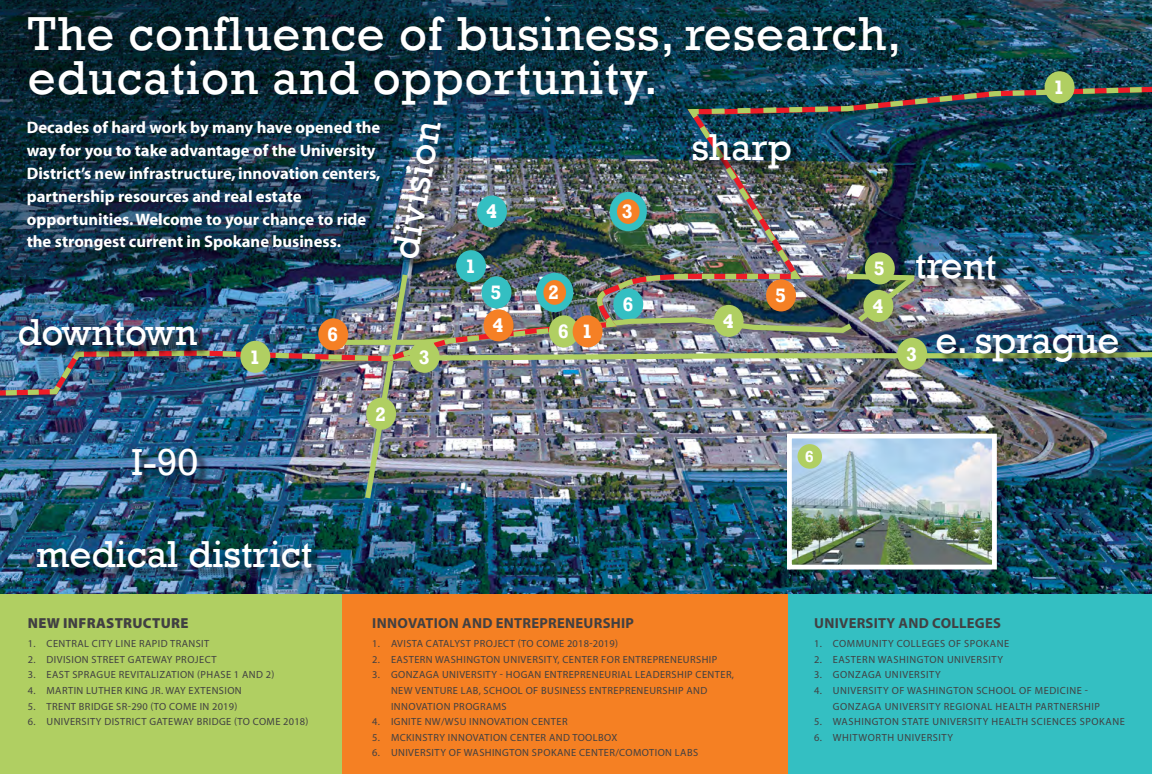
<style>
.page{position:relative;width:1152px;height:774px;background:#fff}
.page>*{position:absolute;margin:0;border:0;box-sizing:border-box;transform-origin:0 0}
.t1{font:48.9px/43.7px "Rockwell";letter-spacing:.02em;color:#fff}
.t2{font:38.5px "Rockwell";color:#fff}
.t3{font:700 20px "Rockwell";color:#fff}
.t4{font:700 16.6px/22.9px "Myriad";color:#fff}
.t5{font:700 16.4px "Rockwell";color:#fff}
.t6{font:700 14.6px "Myriad Pro";letter-spacing:.02em;color:#414042}
.t7{font:900 14.6px "Myriad Pro";letter-spacing:.02em;color:#414042}
.t8{font:10.4px/15.6px "Myriad Pro";letter-spacing:.04em;color:#414042}
</style>
<div class="page">
<div style="left:0;top:589px;width:342px;height:185px;background:#b0cf62"></div>
<div style="left:342px;top:589px;width:447px;height:185px;background:#f58023"></div>
<div style="left:789px;top:589px;width:363px;height:185px;background:#34bfc2"></div>
<img style="left:0;top:399px;width:1152px;height:195px">
<img style="left:0;top:0;width:1152px;height:84px">
<img style="left:793px;top:504px;width:198px;height:59px">
<div style="left:787px;top:434px;width:210px;height:135px;border:5px solid #fff"></div>
<div style="left:134px;top:450px;width:76px;height:39px;background:#000;opacity:.75"></div>
<div style="left:39px;top:543px;width:285px;height:37px;background:#000;opacity:.75"></div>
<img style="left:211px;top:399px;width:941px;height:105px">
<img style="left:0;top:84px;width:1152px;height:315px">
<div style="left:410px;top:341px;width:30px;height:32px;background:#b0cf62;border-radius:50%"></div>
<div style="left:484px;top:309px;width:30px;height:32px;background:#f58025;border-radius:50%"></div>
<div style="left:240px;top:341px;width:30px;height:32px;background:#b0cf62;border-radius:50%"></div>
<div style="left:318px;top:318px;width:30px;height:32px;background:#f58025;border-radius:50%"></div>
<div style="left:21px;top:321px;width:189px;height:37px;background:#000;opacity:.75"></div>
<div style="left:939px;top:336px;width:192px;height:38px;background:#000;opacity:.75"></div>
<div style="left:695px;top:136px;width:109px;height:46px;background:#000;opacity:.75"></div>
<div style="left:1045px;top:71px;width:30px;height:32px;background:#b0cf62;border-radius:50%"></div>
<div style="left:549px;top:315px;width:30px;height:32px;background:#b0cf62;border-radius:50%"></div>
<div style="left:573px;top:315px;width:30px;height:32px;background:#f58025;border-radius:50%"></div>
<div style="left:11px;top:0;width:903px;height:122px;background:#000;opacity:.75"></div>
<h1 class="t1" style="left:28px;top:13px;width:875px">The confluence of business, research, education and opportunity.</h1>
<p class="t4" style="left:27px;top:117px;width:355px">Decades of hard work by many have opened the way for you to take advantage of the University District’s new infrastructure, innovation centers, partnership resources and real estate opportunities. Welcome to your chance to ride the strongest current in Spokane business.</p>
<h2 class="t2" style="left:382px;top:255px;width:141px;rotate:-80deg">division</h2>
<h2 class="t2" style="left:691px;top:125px;width:102px">sharp</h2>
<h3 class="t3" style="left:486px;top:200px;width:13px">4</h3>
<h3 class="t3" style="left:622px;top:200px;width:13px">3</h3>
<h3 class="t3" style="left:874px;top:257px;width:13px">5</h3>
<h2 class="t2" style="left:916px;top:243px;width:83px;rotate:1deg">trent</h2>
<h3 class="t3" style="left:465px;top:254px;width:13px">1</h3>
<h3 class="t3" style="left:1054px;top:75px;width:13px">1</h3>
<h3 class="t3" style="left:548px;top:280px;width:13px">2</h3>
<h3 class="t3" style="left:775px;top:283px;width:13px">5</h3>
<h3 class="t3" style="left:491px;top:280px;width:13px">5</h3>
<h3 class="t3" style="left:622px;top:292px;width:13px">6</h3>
<h3 class="t3" style="left:872px;top:294px;width:13px">4</h3>
<h3 class="t3" style="left:723px;top:309px;width:13px">4</h3>
<h3 class="t3" style="left:493px;top:313px;width:13px">4</h3>
<h2 class="t2" style="left:17px;top:310px;width:181px">downtown</h2>
<h3 class="t3" style="left:327px;top:322px;width:13px">6</h3>
<h2 class="t2" style="left:936px;top:318px;width:186px">e. sprague</h2>
<h3 class="t3" style="left:558px;top:319px;width:36px">6 1</h3>
<h3 class="t3" style="left:906px;top:342px;width:13px">3</h3>
<h3 class="t3" style="left:419px;top:345px;width:13px">3</h3>
<h3 class="t3" style="left:249px;top:345px;width:13px">1</h3>
<h2 class="t2" style="left:131px;top:440px;width:69px">I-90</h2>
<h2 class="t2" style="left:36px;top:532px;width:278px">medical district</h2>
<h3 class="t7" style="left:28px;top:615px;width:162px">NEW INFRASTRUCTURE</h3>
<p class="t8" style="left:28px;top:636px;width:183px">1. CENTRAL CITY LINE RAPID TRANSIT</p>
<p class="t8" style="left:28px;top:651px;width:190px">2. DIVISION STREET GATEWAY PROJECT</p>
<p class="t8" style="left:28px;top:667px;width:248px">3. EAST SPRAGUE REVITALIZATION (PHASE 1 AND 2)</p>
<p class="t8" style="left:28px;top:683px;width:215px">4. MARTIN LUTHER KING JR. WAY EXTENSION</p>
<p class="t8" style="left:28px;top:698px;width:211px">5. TRENT BRIDGE SR-290 (TO COME IN 2019)</p>
<p class="t8" style="left:28px;top:714px;width:282px">6. UNIVERSITY DISTRICT GATEWAY BRIDGE (TO COME 2018)</p>
<h3 class="t3" style="left:375px;top:402px;width:13px">2</h3>
<h3 class="t6" style="left:372px;top:614px;width:263px">INNOVATION AND ENTREPRENEURSHIP</h3>
<p class="t8" style="left:372px;top:636px;width:247px">1. AVISTA CATALYST PROJECT (TO COME 2018-2019)</p>
<p class="t8" style="left:372px;top:651px;width:347px">2. EASTERN WASHINGTON UNIVERSITY, CENTER FOR ENTREPRENEURSHIP</p>
<p class="t8" style="left:391px;top:667px;width:345px;text-indent:-19px">3. GONZAGA UNIVERSITY - HOGAN ENTREPRENEURIAL LEADERSHIP CENTER,<br>NEW VENTURE LAB, SCHOOL OF BUSINESS ENTREPRENEURSHIP AND<br>INNOVATION PROGRAMS</p>
<p class="t8" style="left:372px;top:714px;width:197px">4. IGNITE NW/WSU INNOVATION CENTER</p>
<p class="t8" style="left:372px;top:729px;width:247px">5. MCKINSTRY INNOVATION CENTER AND TOOLBOX</p>
<p class="t8" style="left:372px;top:745px;width:327px">6. UNIVERSITY OF WASHINGTON SPOKANE CENTER/COMOTION LABS</p>
<h3 class="t5" style="left:805px;top:447px;width:11px">6</h3>
<h3 class="t6" style="left:814px;top:614px;width:188px">UNIVERSITY AND COLLEGES</h3>
<p class="t8" style="left:814px;top:636px;width:197px">1. COMMUNITY COLLEGES OF SPOKANE</p>
<p class="t8" style="left:814px;top:651px;width:190px">2. EASTERN WASHINGTON UNIVERSITY</p>
<p class="t8" style="left:814px;top:667px;width:128px">3. GONZAGA UNIVERSITY</p>
<p class="t8" style="left:833px;top:683px;width:269px;text-indent:-19px">4. UNIVERSITY OF WASHINGTON SCHOOL OF MEDICINE -<br>GONZAGA UNIVERSITY REGIONAL HEALTH PARTNERSHIP</p>
<p class="t8" style="left:814px;top:714px;width:312px">5. WASHINGTON STATE UNIVERSITY HEALTH SCIENCES SPOKANE</p>
<p class="t8" style="left:814px;top:729px;width:141px">6. WHITWORTH UNIVERSITY</p>
</div>
